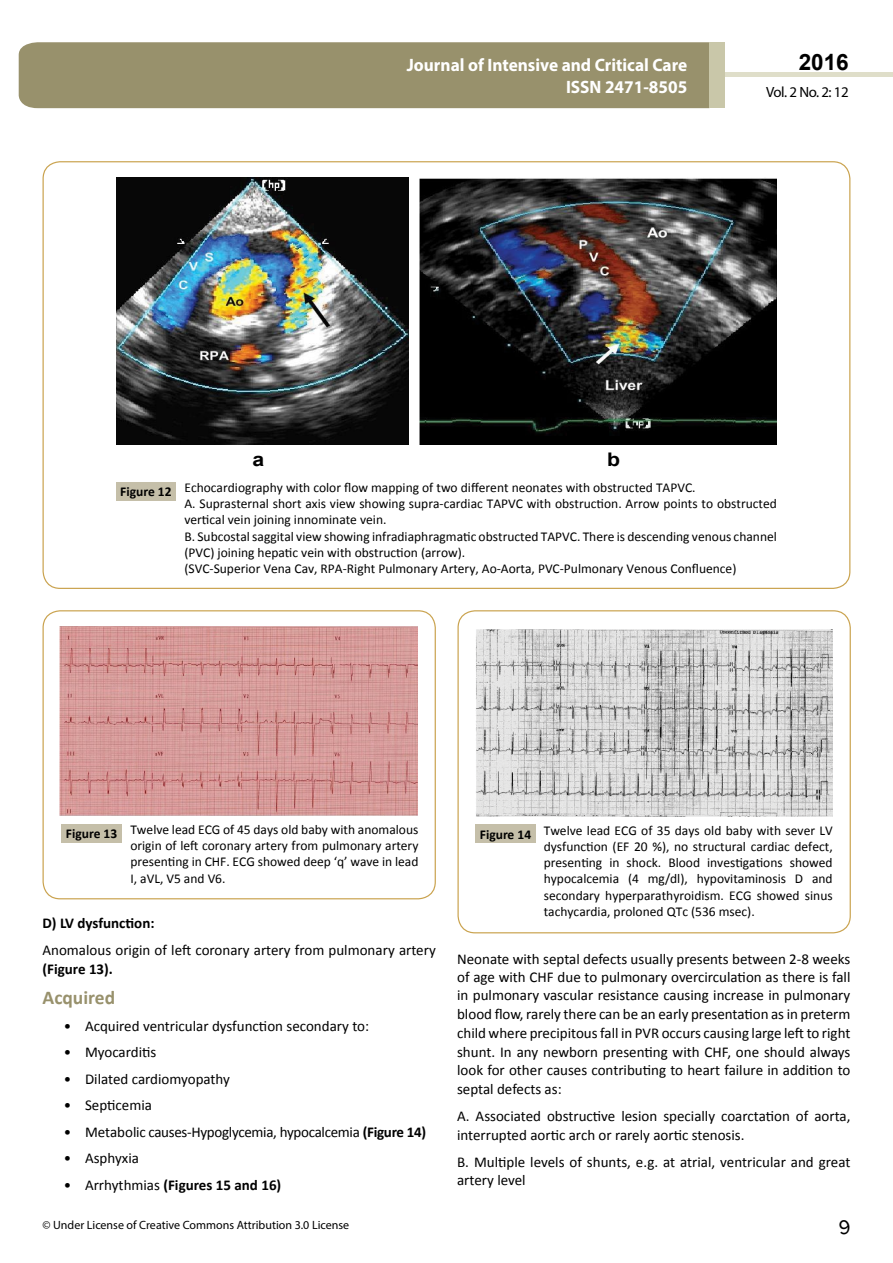
<style>
.page{position:relative;width:893px;height:1263px;background:#fff}
.page>*{position:absolute;margin:0;border:0;box-sizing:border-box;transform-origin:0 0}
.t1{font:25.5px "Tunga";color:#000}
.t2{font:700 22.5px "Arial";color:#000}
.t3{font:700 19.5px "Calibri";color:#98916c}
.t4{font:700 18.75px "Arial";color:#000;scale:1.13 1}
.t5{font:700 18px/21.6px "Myriad Pro";color:#fff;text-align:right;scale:.96 1}
.t6{font:15px/18.6px "Calibri";color:#000}
.t7{font:700 15px "Calibri";color:#000}
.t8{font:15px "Calibri";letter-spacing:-.02em;color:#000}
.t9{font:14.85px "Myriad Pro";letter-spacing:-.03em;color:#000}
.t10{font:13.5px/16.2px "Calibri";color:#000;text-align:justify}
.t11{font:12px "Myriad Pro";color:#000}
.s1{font-weight:700}
.s2{font-weight:400}
</style>
<div class="page">
<hr style="left:725px;top:73px;width:168px;height:4px;background:#dfdec9">
<div style="left:19px;top:42px;width:690px;height:66px;background:#98916c"></div>
<div style="left:709px;top:42px;width:16px;height:66px;background:#c9c7a9"></div>
<div style="left:116px;top:482px;width:60px;height:18px;background:#c5bfa9"></div>
<img style="left:116px;top:177px;width:661px;height:267px">
<div style="left:43px;top:610px;width:393px;height:289px;border:1px solid #caa34f;border-radius:17px"></div>
<img style="left:60px;top:627px;width:358px;height:188px">
<div style="left:62px;top:824px;width:60px;height:18px;background:#c5bfa9"></div>
<div style="left:457px;top:610px;width:394px;height:323px;border:1px solid #caa34f;border-radius:17px"></div>
<img style="left:476px;top:629px;width:357px;height:187px">
<div style="left:476px;top:824px;width:60px;height:19px;background:#c5bfa9"></div>
<h3 class="t5" style="left:517px;top:53px;width:198px">ARCHIVOS DE MEDICINA<br>ISSN 1698-9465</h3>
<h2 class="t2" style="left:799px;top:47px;width:52px">2016</h2>
<h3 class="t5" style="left:407px;top:54px;width:294px">Journal of Intensive and Critical Care<br>ISSN 2471-8505</h3>
<p class="t9" style="left:766px;top:83px;width:84px">Vol. 2 No. 2: 12</p>
<h3 class="t4" style="left:252px;top:447px;width:12px">a</h3>
<h3 class="t4" style="left:607px;top:447px;width:13px">b</h3>
<p class="t10" style="left:184px;top:479px;width:594px;text-align:left;text-indent:-64px"><span class="s1">Figure 12</span> Echocardiography with color flow mapping of two different neonates with obstructed TAPVC.<br>A. Suprasternal short axis view showing supra-cardiac TAPVC with obstruction. Arrow points to obstructed vertical vein joining innominate vein.<br>B. Subcostal saggital view showing infradiaphragmatic obstructed TAPVC. There is descending venous channel (PVC) joining hepatic vein with obstruction (arrow).<br>(SVC-Superior Vena Cav, RPA-Right Pulmonary Artery, Ao-Aorta, PVC-Pulmonary Venous Confluence)</p>
<p class="t10" style="left:130px;top:821px;width:290px;text-indent:-64px"><span class="s1">Figure 13</span> Twelve lead ECG of 45 days old baby with anomalous origin of left coronary artery from pulmonary artery presenting in CHF. ECG showed deep ‘q’ wave in lead I, aVL, V5 and V6.</p>
<p class="t10" style="left:544px;top:822px;width:290px;text-indent:-64px"><span class="s1">Figure 14</span> Twelve lead ECG of 35 days old baby with sever LV dysfunction (EF 20 %), no structural cardiac defect, presenting in shock. Blood investigations showed hypocalcemia (4 mg/dl), hypovitaminosis D and secondary hyperparathyroidism. ECG showed sinus tachycardia, proloned QTc (536 msec).</p>
<p class="t7" style="left:43px;top:913px;width:114px">D) LV dysfunction:</p>
<p class="t6" style="left:43px;top:941px;width:395px">Anomalous origin of left coronary artery from pulmonary artery</p>
<p class="t7" style="left:43px;top:960px;width:72px">(Figure 13).</p>
<h3 class="t3" style="left:43px;top:985px;width:74px">Acquired</h3>
<p class="t6" style="left:64px;top:1016px;width:307px">• Acquired ventricular dysfunction secondary to:</p>
<p class="t6" style="left:64px;top:1043px;width:94px">• Myocarditis</p>
<p class="t6" style="left:64px;top:1069px;width:168px">• Dilated cardiomyopathy</p>
<p class="t6" style="left:64px;top:1096px;width:90px">• Septicemia</p>
<p class="t8" style="left:64px;top:1122px;width:364px">• Metabolic causes-Hypoglycemia, hypocalcemia <span class="s1">(Figure 14)</span></p>
<p class="t6" style="left:64px;top:1149px;width:77px">• Asphyxia</p>
<p class="t7" style="left:64px;top:1175px;width:219px"><span class="s2">• Arrhythmias</span> (Figures 15 and 16)</p>
<p class="t6" style="left:457px;top:950px;width:395px;text-align:justify">Neonate with septal defects usually presents between 2-8 weeks of age with CHF due to pulmonary overcirculation as there is fall in pulmonary vascular resistance causing increase in pulmonary blood flow, rarely there can be an early presentation as in preterm child where precipitous fall in PVR occurs causing large left to right shunt. In any newborn presenting with CHF, one should always look for other causes contributing to heart failure in addition to septal defects as:</p>
<p class="t6" style="left:457px;top:1107px;width:395px">A. Associated obstructive lesion specially coarctation of aorta, interrupted aortic arch or rarely aortic stenosis.</p>
<p class="t6" style="left:457px;top:1153px;width:395px;line-height:18px">B. Multiple levels of shunts, e.g. at atrial, ventricular and great artery level</p>
<p class="t11" style="left:43px;top:1218px;width:308px">© Under License of Creative Commons Attribution 3.0 License</p>
<h1 class="t1" style="left:838px;top:1210px;width:14px">9</h1>
</div>
